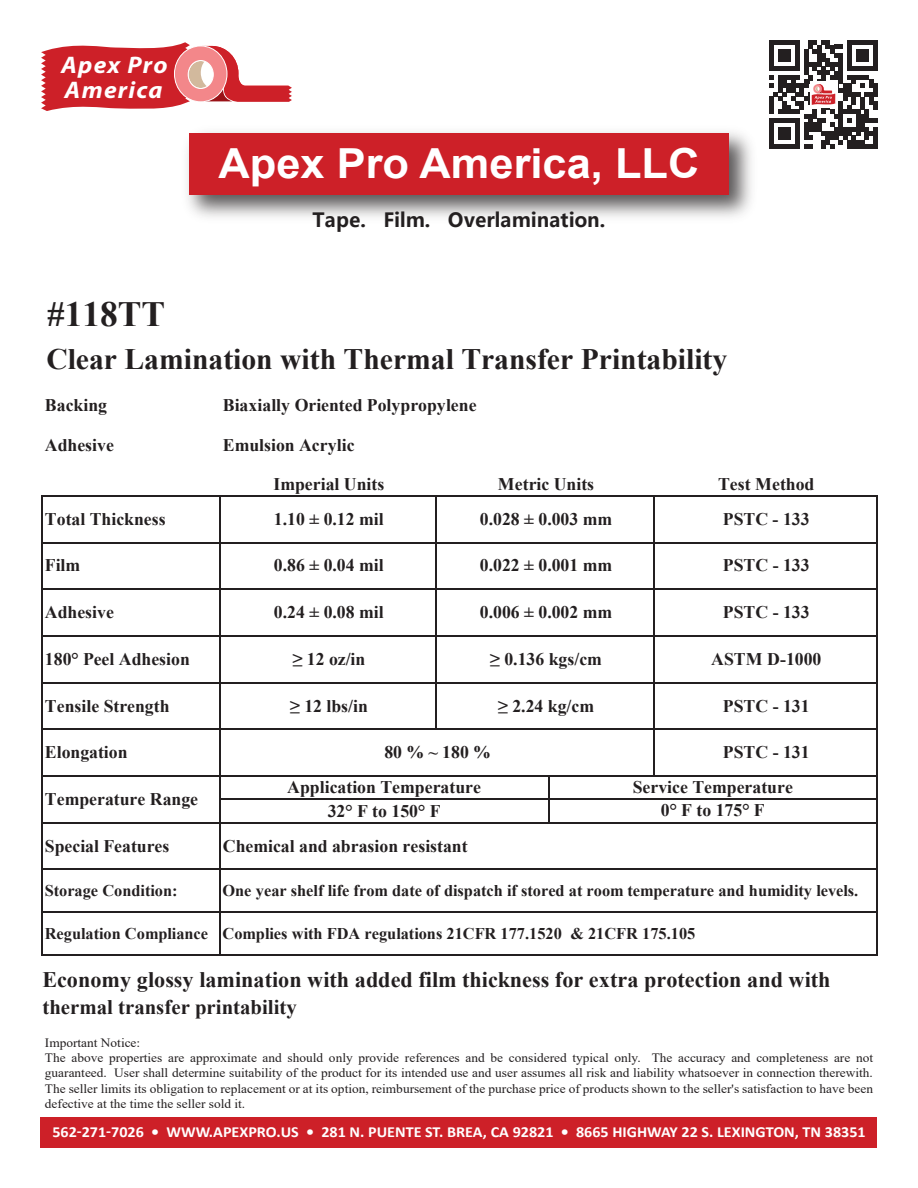
<style>
.page{position:relative;width:918px;height:1188px;background:#fff}
.page>*{position:absolute;margin:0;border:0;box-sizing:border-box;transform-origin:0 0}
.t1{font:700 41.4px "Arial";color:#fff;scale:1.05 1}
.t2{font:700 35.55px "Times New Roman";color:#231f20}
.t3{font:700 29.7px "Times New Roman";color:#231f20}
.t4{font:italic 700 24px "Myriad Pro";letter-spacing:.05em;color:#fff;scale:1.05 1}
.t5{font:700 22.2px "Times New Roman";color:#231f20}
.t6{font:700 20.7px "Times New Roman";color:#231f20}
.t7{font:700 19.5px "Microsoft Ya Hei";color:#231f20}
.t8{font:700 17.7px "Times New Roman";color:#231f20}
.t9{font:700 16.35px "Times New Roman";color:#231f20}
.t10{font:700 15.3px "Calibri";color:#fff;scale:1.05 1}
.t11{font:12.75px/15.3px "Times New Roman";color:#231f20;scale:1.05 1}
</style>
<div class="page">
<div style="left:40px;top:1117px;width:838px;height:31px;background:#cd2028"></div>
<svg style="left:770px;top:41px;width:108px;height:108px"></svg>
<svg style="left:41px;top:42px;width:251px;height:69px"></svg>
<img style="left:187px;top:132px;width:565px;height:85px">
<div style="left:189px;top:133px;width:540px;height:62px;background:#cd2028"></div>
<hr style="left:41px;top:495px;width:1px;height:461px;background:#231f20">
<hr style="left:219px;top:497px;width:1px;height:459px;background:#231f20">
<hr style="left:436px;top:497px;width:1px;height:233px;background:#231f20">
<hr style="left:653px;top:497px;width:2px;height:280px;background:#231f20">
<hr style="left:876px;top:497px;width:2px;height:459px;background:#231f20">
<hr style="left:549px;top:777px;width:1px;height:46px;background:#231f20">
<hr style="left:42px;top:495px;width:836px;height:2px;background:#231f20">
<hr style="left:42px;top:542px;width:836px;height:1px;background:#231f20">
<hr style="left:42px;top:588px;width:836px;height:2px;background:#231f20">
<hr style="left:42px;top:635px;width:836px;height:2px;background:#231f20">
<hr style="left:42px;top:682px;width:836px;height:1px;background:#231f20">
<hr style="left:42px;top:729px;width:836px;height:1px;background:#231f20">
<hr style="left:42px;top:775px;width:836px;height:2px;background:#231f20">
<hr style="left:220px;top:799px;width:657px;height:1px;background:#231f20">
<hr style="left:42px;top:822px;width:836px;height:1px;background:#231f20">
<hr style="left:42px;top:869px;width:836px;height:1px;background:#231f20">
<hr style="left:42px;top:912px;width:836px;height:1px;background:#231f20">
<hr style="left:42px;top:955px;width:836px;height:1px;background:#231f20">
<p class="t4" style="left:61px;top:49px;width:103px">Apex Pro</p>
<p class="t4" style="left:65px;top:75px;width:95px">America</p>
<p class="t2" style="left:47px;top:289px;width:120px">#118TT</p>
<p class="t1" style="left:219px;top:134px;width:459px">Apex Pro America, LLC</p>
<p class="t7" style="left:313px;top:206px;width:294px">Tape. Film. Overlamination.</p>
<p class="t3" style="left:46px;top:338px;width:682px">Clear Lamination with Thermal Transfer Printability</p>
<p class="t8" style="left:45px;top:392px;width:64px">Backing</p>
<p class="t8" style="left:45px;top:433px;width:71px">Adhesive</p>
<p class="t8" style="left:223px;top:392px;width:255px">Biaxially Oriented Polypropylene</p>
<p class="t8" style="left:223px;top:433px;width:133px">Emulsion Acrylic</p>
<p class="t8" style="left:274px;top:472px;width:112px">Imperial Units</p>
<p class="t8" style="left:498px;top:472px;width:98px">Metric Units</p>
<p class="t8" style="left:718px;top:472px;width:98px">Test Method</p>
<p class="t8" style="left:45px;top:506px;width:122px">Total Thickness</p>
<p class="t8" style="left:274px;top:506px;width:111px">1.10 ± 0.12 mil</p>
<p class="t8" style="left:480px;top:506px;width:134px">0.028 ± 0.003 mm</p>
<p class="t8" style="left:723px;top:506px;width:88px">PSTC - 133</p>
<p class="t8" style="left:45px;top:553px;width:37px">Film</p>
<p class="t8" style="left:274px;top:553px;width:111px">0.86 ± 0.04 mil</p>
<p class="t8" style="left:480px;top:553px;width:134px">0.022 ± 0.001 mm</p>
<p class="t8" style="left:723px;top:553px;width:88px">PSTC - 133</p>
<p class="t8" style="left:45px;top:599px;width:71px">Adhesive</p>
<p class="t8" style="left:45px;top:646px;width:146px">180° Peel Adhesion</p>
<p class="t8" style="left:45px;top:693px;width:126px">Tensile Strength</p>
<p class="t8" style="left:274px;top:599px;width:111px">0.24 ± 0.08 mil</p>
<p class="t8" style="left:293px;top:646px;width:74px">≥ 12 oz/in</p>
<p class="t8" style="left:290px;top:693px;width:79px">≥ 12 lbs/in</p>
<p class="t8" style="left:480px;top:599px;width:134px">0.006 ± 0.002 mm</p>
<p class="t8" style="left:723px;top:599px;width:88px">PSTC - 133</p>
<p class="t8" style="left:711px;top:646px;width:112px">ASTM D-1000</p>
<p class="t8" style="left:498px;top:693px;width:97px">≥ 2.24 kg/cm</p>
<p class="t8" style="left:723px;top:693px;width:88px">PSTC - 131</p>
<p class="t8" style="left:490px;top:646px;width:113px">≥ 0.136 kgs/cm</p>
<p class="t8" style="left:45px;top:740px;width:84px">Elongation</p>
<p class="t8" style="left:384px;top:740px;width:108px">80 % ~ 180 %</p>
<p class="t8" style="left:723px;top:740px;width:88px">PSTC - 131</p>
<p class="t8" style="left:45px;top:786px;width:155px">Temperature Range</p>
<p class="t8" style="left:287px;top:774px;width:195px">Application Temperature</p>
<p class="t8" style="left:633px;top:774px;width:162px">Service Temperature</p>
<p class="t8" style="left:328px;top:798px;width:114px">32° F to 150° F</p>
<p class="t8" style="left:661px;top:798px;width:105px">0° F to 175° F</p>
<p class="t8" style="left:45px;top:833px;width:126px">Special Features</p>
<p class="t8" style="left:223px;top:833px;width:246px">Chemical and abrasion resistant</p>
<p class="t9" style="left:45px;top:879px;width:134px">Storage Condition:</p>
<p class="t9" style="left:223px;top:879px;width:637px">One year shelf life from date of dispatch if stored at room temperature and humidity levels.</p>
<p class="t9" style="left:45px;top:922px;width:165px">Regulation Compliance</p>
<p class="t9" style="left:223px;top:922px;width:474px">Complies with FDA regulations 21CFR 177.1520 &amp; 21CFR 175.105</p>
<p class="t5" style="left:42px;top:963px;width:790px">Economy glossy lamination with added film thickness for extra protection and with</p>
<p class="t6" style="left:42px;top:992px;width:256px">thermal transfer printability</p>
<p class="t11" style="left:45px;top:1035px;width:790px">Important Notice:<br>The above properties are approximate and should only provide references and be considered typical only. The accuracy and completeness are not guaranteed. User shall determine suitability of the product for its intended use and user assumes all risk and liability whatsoever in connection therewith.<br>The seller limits its obligation to replacement or at its option, reimbursement of the purchase price of products shown to the seller's satisfaction to have been defective at the time the seller sold it.</p>
<p class="t10" style="left:52px;top:1121px;width:776px">562-271-7026 • WWW.APEXPRO.US • 281 N. PUENTE ST. BREA, CA 92821 • 8665 HIGHWAY 22 S. LEXINGTON, TN 38351</p>
</div>
